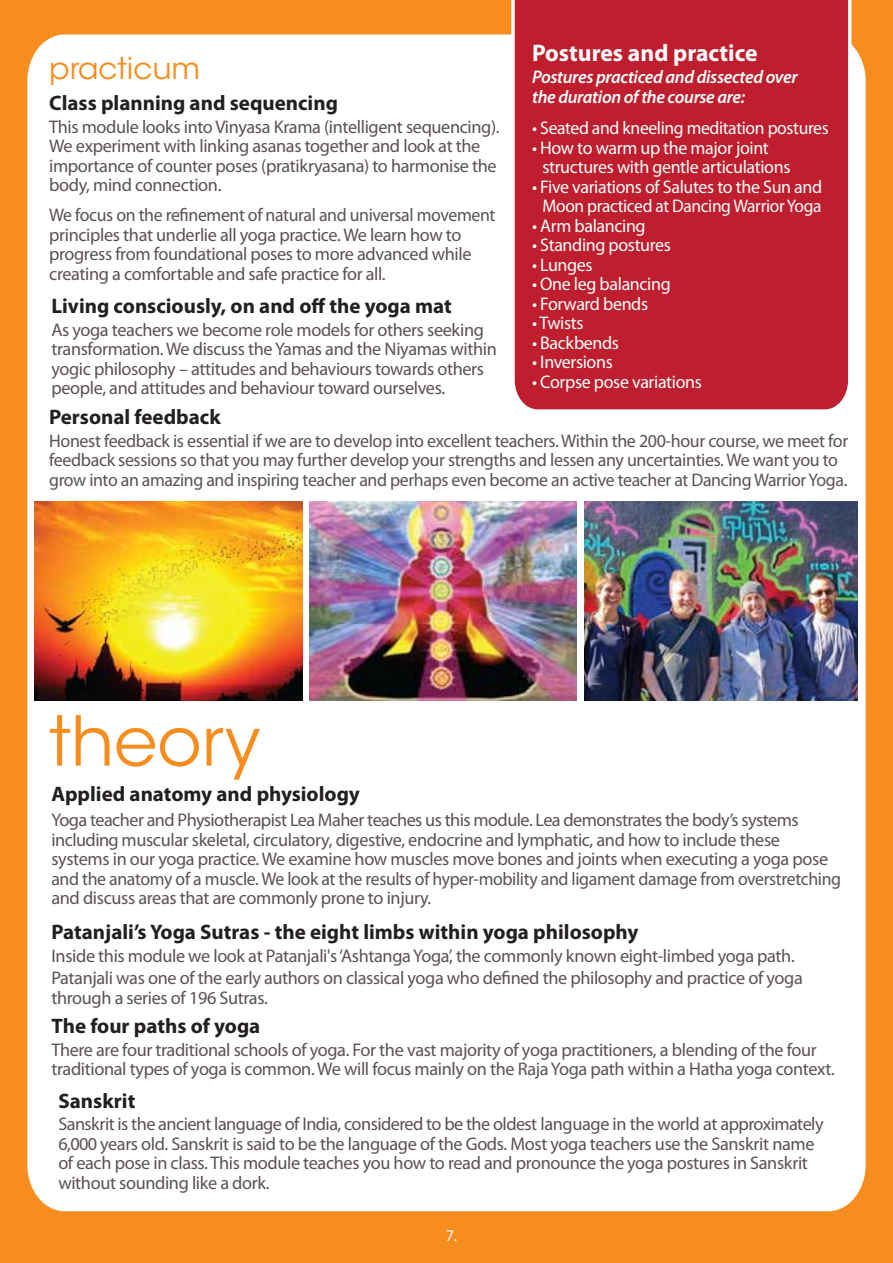
<style>
.page{position:relative;width:893px;height:1263px;background:#f78d1e}
.page>*{position:absolute;margin:0;border:0;box-sizing:border-box;transform-origin:0 0}
.t1{font:68.4px "ITC Avant Garde Std";color:#f78d1e}
.t2{font:30px "ITC Avant Garde Std";color:#f78d1e}
.t3{font:700 24px "Myriad Pro";color:#fff}
.t4{font:700 21px "Myriad Pro";color:#231f20}
.t5{font:18.3px/19.5px "Myriad Pro";letter-spacing:-.02em;color:#5c5252}
.t6{font:18.3px/19.5px "Myriad Pro";letter-spacing:-.02em;color:#fff}
.t7{font:italic 600 18.3px/19.5px "Myriad Pro";letter-spacing:-.02em;color:#fff}
.t8{font:16.5px "Myriad Pro";color:#fff}
</style>
<div class="page">
<div style="left:27px;top:34px;width:839px;height:1177px;background:#fff"></div>
<img style="left:35px;top:502px;width:267px;height:198px">
<div style="left:510px;top:0;width:343px;height:414px;background:#be1e2d"></div>
<img style="left:309px;top:502px;width:268px;height:198px">
<img style="left:585px;top:502px;width:273px;height:198px">
<h3 class="t3" style="left:532px;top:39px;width:227px">Postures and practice</h3>
<p class="t7" style="left:532px;top:68px;width:267px">Postures practiced and dissected over the duration of the course are:</p>
<p class="t6" style="left:532px;top:119px;width:298px">• Seated and kneeling meditation postures</p>
<p class="t6" style="left:542px;top:138px;width:250px;text-indent:-10px">• How to warm up the major joint structures with gentle articulations</p>
<p class="t6" style="left:532px;top:177px;width:292px;text-align:center">• Five variations of Salutes to the Sun and<br>Moon practiced at Dancing Warrior Yoga</p>
<p class="t6" style="left:532px;top:216px;width:115px">• Arm balancing</p>
<p class="t6" style="left:532px;top:236px;width:140px">• Standing postures</p>
<p class="t6" style="left:532px;top:255px;width:62px">• Lunges</p>
<p class="t6" style="left:532px;top:275px;width:140px">• One leg balancing</p>
<p class="t6" style="left:532px;top:294px;width:118px">• Forward bends</p>
<p class="t6" style="left:532px;top:314px;width:53px">• Twists</p>
<p class="t6" style="left:532px;top:333px;width:88px">• Backbends</p>
<p class="t6" style="left:532px;top:353px;width:82px">• Inversions</p>
<p class="t6" style="left:532px;top:372px;width:171px">• Corpse pose variations</p>
<h2 class="t2" style="left:49px;top:50px;width:153px">practicum</h2>
<p class="t4" style="left:49px;top:91px;width:290px">Class planning and sequencing</p>
<p class="t5" style="left:49px;top:117px;width:452px">This module looks into Vinyasa Krama (intelligent sequencing).<br>We experiment with linking asanas together and look at the importance of counter poses (pratikryasana) to harmonise the body, mind connection.</p>
<p class="t5" style="left:49px;top:206px;width:448px">We focus on the refinement of natural and universal movement principles that underlie all yoga practice. We learn how to progress from foundational poses to more advanced while creating a comfortable and safe practice for all.</p>
<p class="t4" style="left:51px;top:295px;width:402px">Living consciously, on and off the yoga mat</p>
<p class="t5" style="left:51px;top:320px;width:447px">As yoga teachers we become role models for others seeking transformation. We discuss the Yamas and the Niyamas within yogic philosophy – attitudes and behaviours towards others people, and attitudes and behaviour toward ourselves.</p>
<p class="t4" style="left:49px;top:405px;width:173px">Personal feedback</p>
<p class="t5" style="left:49px;top:431px;width:800px">Honest feedback is essential if we are to develop into excellent teachers. Within the 200-hour course, we meet for feedback sessions so that you may further develop your strengths and lessen any uncertainties. We want you to grow into an amazing and inspiring teacher and perhaps even become an active teacher at Dancing Warrior Yoga.</p>
<h1 class="t1" style="left:49px;top:699px;width:212px">theory</h1>
<p class="t4" style="left:51px;top:782px;width:310px">Applied anatomy and physiology</p>
<p class="t5" style="left:51px;top:811px;width:791px">Yoga teacher and Physiotherapist Lea Maher teaches us this module. Lea demonstrates the body’s systems including muscular skeletal, circulatory, digestive, endocrine and lymphatic, and how to include these systems in our yoga practice. We examine how muscles move bones and joints when executing a yoga pose and the anatomy of a muscle. We look at the results of hyper-mobility and ligament damage from overstretching and discuss areas that are commonly prone to injury.</p>
<p class="t4" style="left:51px;top:920px;width:589px">Patanjali’s Yoga Sutras - the eight limbs within yoga philosophy</p>
<p class="t5" style="left:51px;top:945px;width:753px;line-height:22.5px">Inside this module we look at Patanjali's ‘Ashtanga Yoga’, the commonly known eight-limbed yoga path.<br>Patanjali was one of the early authors on classical yoga who defined the philosophy and practice of yoga</p>
<p class="t5" style="left:51px;top:988px;width:218px">through a series of 196 Sutras.</p>
<p class="t4" style="left:51px;top:1014px;width:210px">The four paths of yoga</p>
<p class="t5" style="left:51px;top:1040px;width:785px">There are four traditional schools of yoga. For the vast majority of yoga practitioners, a blending of the four traditional types of yoga is common. We will focus mainly on the Raja Yoga path within a Hatha yoga context.</p>
<p class="t4" style="left:58px;top:1089px;width:79px">Sanskrit</p>
<p class="t5" style="left:58px;top:1115px;width:767px">Sanskrit is the ancient language of India, considered to be the oldest language in the world at approximately 6,000 years old. Sanskrit is said to be the language of the Gods. Most yoga teachers use the Sanskrit name of each pose in class. This module teaches you how to read and pronounce the yoga postures in Sanskrit without sounding like a dork.</p>
<p class="t8" style="left:446px;top:1227px;width:13px">7.</p>
</div>
